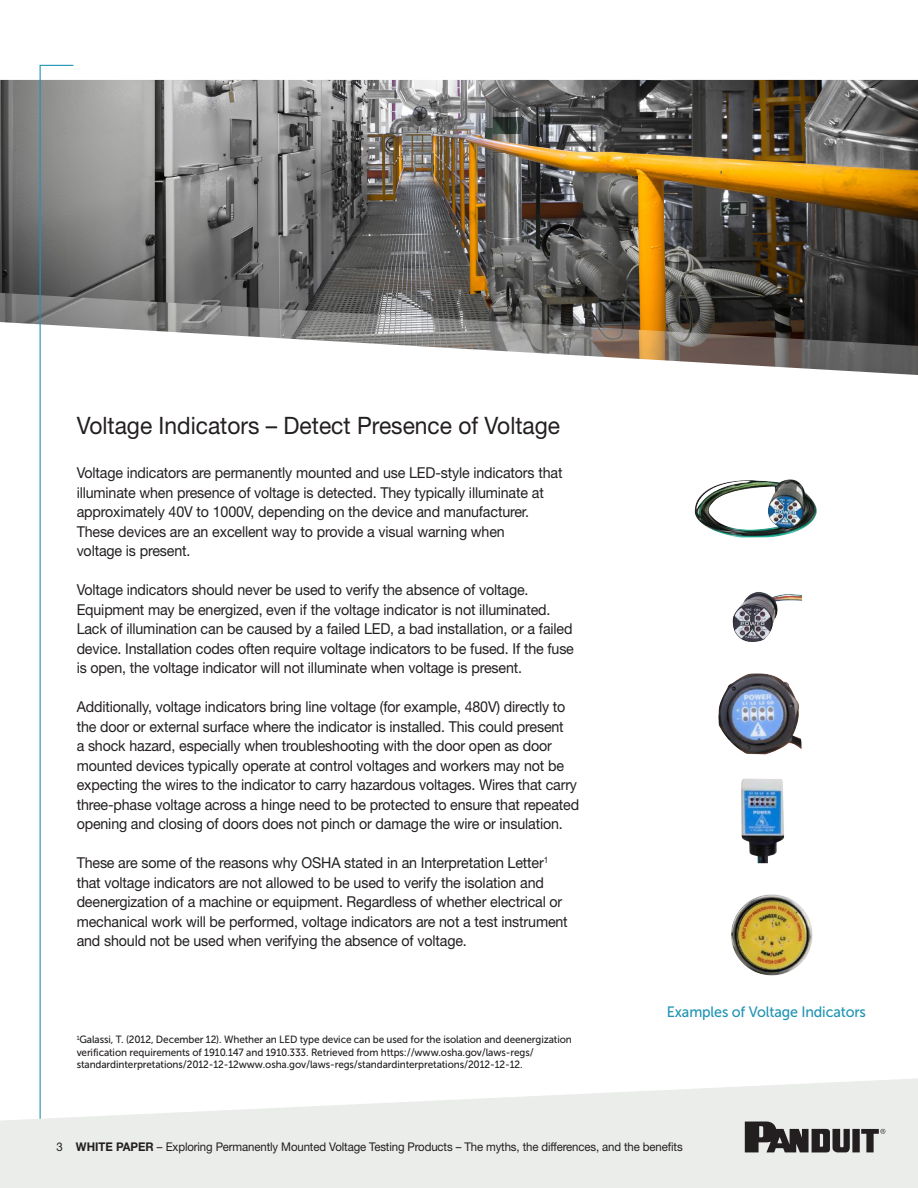
<style>
.page{position:relative;width:918px;height:1188px;background:#fff}
.page>*{position:absolute;margin:0;border:0;box-sizing:border-box;transform-origin:0 0}
.t1{font:24px "Helvetica Neue LT Std";color:#231f20;scale:.95 1}
.t2{font:15px/19.5px "Helvetica Neue LT Std";letter-spacing:-.01em;color:#231f20;scale:.95 1}
.t3{font:15px "Museo Sans 500";letter-spacing:-.01em;color:#2094b2;scale:.95 1}
.Bullets_2_column{font:12px "Helvetica Neue LT Std";letter-spacing:-.01em;color:#231f20;scale:.95 1}
.t4{font:10.5px/12.6px "Museo Sans 500";letter-spacing:-.01em;color:#231f20;scale:.95 1}
.s1{font-weight:700}
</style>
<div class="page">
<img style="left:417px;top:346px;width:501px;height:29px">
<img style="left:0;top:80px;width:918px;height:266px">
<svg style="left:39px;top:64px;width:36px;height:1014px"></svg>
<svg style="left:0;top:1078px;width:918px;height:110px;fill:#eaedea"></svg>
<svg style="left:745px;top:1122px;width:140px;height:30px;background:#737171"></svg>
<img style="left:694px;top:479px;width:123px;height:497px">
<p class="t1" style="left:77px;top:411px;width:510px">Voltage Indicators – Detect Presence of Voltage</p>
<p class="t2" style="left:77px;top:463px;width:513px">Voltage indicators are permanently mounted and use LED-style indicators that illuminate when presence of voltage is detected. They typically illuminate at approximately 40V to 1000V, depending on the device and manufacturer.<br>These devices are an excellent way to provide a visual warning when<br>voltage is present.</p>
<p class="t2" style="left:77px;top:580px;width:525px">Voltage indicators should never be used to verify the absence of voltage.<br>Equipment may be energized, even if the voltage indicator is not illuminated.<br>Lack of illumination can be caused by a failed LED, a bad installation, or a failed device. Installation codes often require voltage indicators to be fused. If the fuse is open, the voltage indicator will not illuminate when voltage is present.</p>
<p class="t2" style="left:77px;top:697px;width:531px">Additionally, voltage indicators bring line voltage (for example, 480V) directly to the door or external surface where the indicator is installed. This could present<br>a shock hazard, especially when troubleshooting with the door open as door mounted devices typically operate at control voltages and workers may not be expecting the wires to the indicator to carry hazardous voltages. Wires that carry three-phase voltage across a hinge need to be protected to ensure that repeated opening and closing of doors does not pinch or damage the wire or insulation.</p>
<p class="t2" style="left:77px;top:853px;width:518px">These are some of the reasons why OSHA stated in an Interpretation Letter<sup>1 </sup>that voltage indicators are not allowed to be used to verify the isolation and deenergization of a machine or equipment. Regardless of whether electrical or mechanical work will be performed, voltage indicators are not a test instrument and should not be used when verifying the absence of voltage.</p>
<p class="t4" style="left:77px;top:1033px;width:523px"><sup>1</sup>Galassi, T. (2012, December 12). Whether an LED type device can be used for the isolation and deenergization verification requirements of 1910.147 and 1910.333. Retrieved from https://www.osha.gov/laws-regs/ standardinterpretations/2012-12-12www.osha.gov/laws-regs/standardinterpretations/2012-12-12.</p>
<p class="t3" style="left:667px;top:1004px;width:211px">Examples of Voltage Indicators</p>
<p class="Bullets_2_column" style="left:56px;top:1140px;width:661px">3 <span class="s1">WHITE PAPER</span> – Exploring Permanently Mounted Voltage Testing Products – The myths, the differences, and the benefits</p>
</div>
